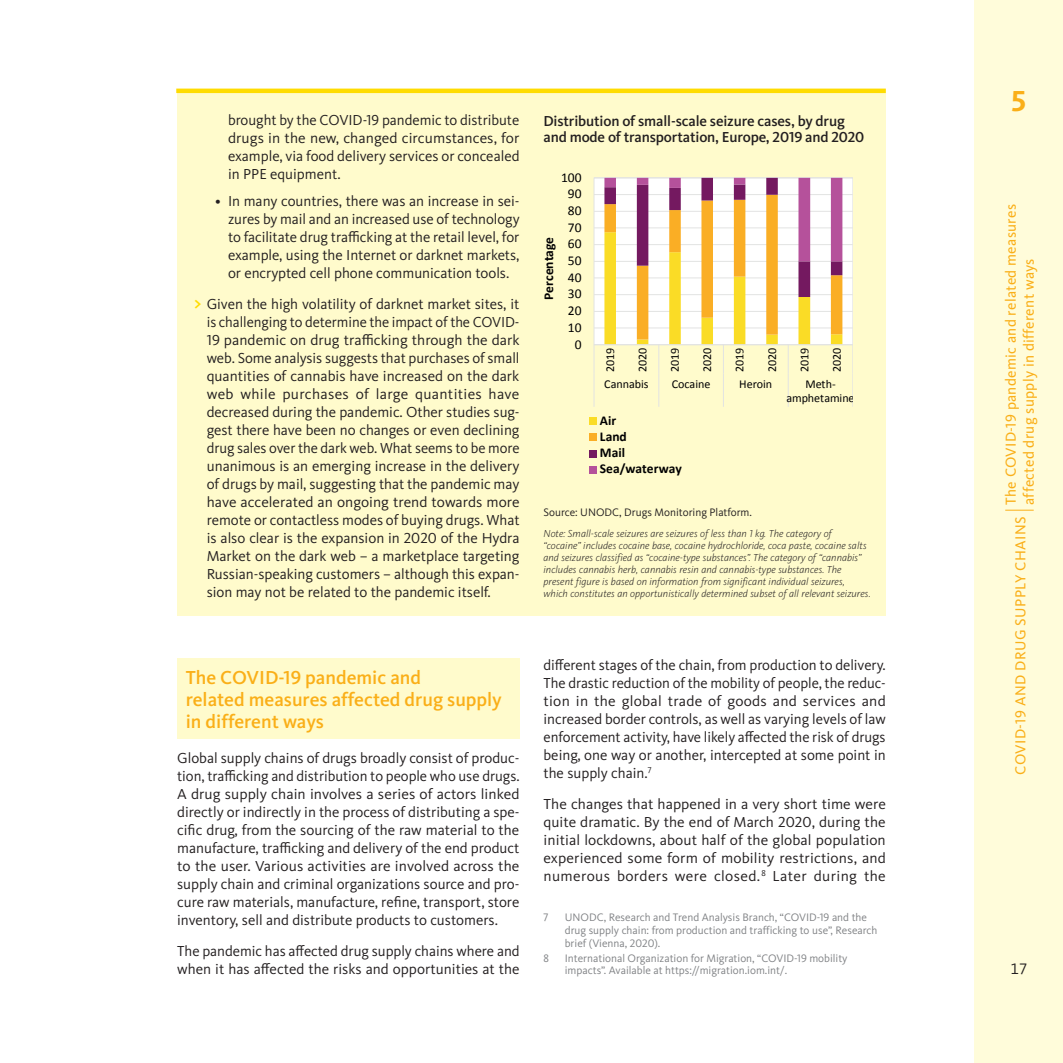
<style>
.page{position:relative;width:1063px;height:1063px;background:#fff}
.page>*{position:absolute;margin:0;border:0;box-sizing:border-box;transform-origin:0 0}
.t1{font:700 30px "Kievit Pro";color:#faaf18}
.t2{font:500 19.5px/21.8px "Kievit Pro";color:#faaf18}
.t3{font:15.75px "Kievit Pro";color:#231f20}
.t4{font:15px/18px "Kievit Pro";color:#231f20;text-align:justify}
.t5{font:15px/18px "Kievit Pro";letter-spacing:.02em;color:#faaf18}
.t6{font:500 15px/16.5px "Kievit Pro";letter-spacing:-.01em;color:#231f20}
.t7{font:700 13.5px/16px "Calibri";color:#000001}
.t8{font:13.5px "Calibri";color:#000001}
.t9{font:12px/14.7px "Calibri";letter-spacing:-.005em;color:#000001;text-align:center}
.t10{font:11.25px/12.8px "Kievit Pro";color:#808285}
.t11{font:11.25px "Kievit Pro";color:#231f20}
.t12{font:italic 300 10.5px/12px "Kievit Pro";letter-spacing:.005em;color:#231f20}
.s1{font-style:inherit}
.s2{font-weight:500;font-size:19.5px;color:#ffdc01}
</style>
<div class="page">
<div style="left:975px;top:0;width:88px;height:1063px;background:#fffcda"></div>
<div style="left:177px;top:89px;width:709px;height:526px;background:#fffbcc"></div>
<hr style="left:176px;top:89px;width:710px;height:4px;background:#ffdc01">
<div style="left:177px;top:659px;width:342px;height:80px;background:#fffbcc"></div>
<div style="left:594px;top:178px;width:259px;height:167px;background:#fff"></div>
<hr style="left:594px;top:328px;width:259px;height:1px;background:#e2e3e2">
<hr style="left:594px;top:311px;width:259px;height:1px;background:#e2e3e2">
<hr style="left:594px;top:294px;width:259px;height:1px;background:#e2e3e2">
<hr style="left:594px;top:278px;width:259px;height:1px;background:#e2e3e2">
<hr style="left:594px;top:261px;width:259px;height:1px;background:#e2e3e2">
<hr style="left:594px;top:244px;width:259px;height:1px;background:#e2e3e2">
<hr style="left:594px;top:228px;width:259px;height:1px;background:#e2e3e2">
<hr style="left:594px;top:211px;width:259px;height:1px;background:#e2e3e2">
<hr style="left:594px;top:194px;width:259px;height:1px;background:#e2e3e2">
<div style="left:594px;top:177px;width:259px;height:168px;border:1px solid #e2e3e2"></div>
<hr style="left:594px;top:344px;width:259px;height:1px;background:#e2e3e2">
<svg style="left:594px;top:345px;width:1px;height:28px"></svg>
<svg style="left:604px;top:178px;width:238px;height:195px"></svg>
<svg style="left:852px;top:345px;width:1px;height:28px"></svg>
<hr style="left:594px;top:373px;width:1px;height:34px;background:#e2e3e2">
<hr style="left:658px;top:373px;width:1px;height:34px;background:#e2e3e2">
<hr style="left:723px;top:373px;width:1px;height:34px;background:#e2e3e2">
<hr style="left:788px;top:373px;width:1px;height:34px;background:#e2e3e2">
<hr style="left:852px;top:373px;width:1px;height:34px;background:#e2e3e2">
<div style="left:590px;top:418px;width:7px;height:7px;background:#fadc26"></div>
<div style="left:590px;top:434px;width:7px;height:7px;background:#faae25"></div>
<div style="left:590px;top:450px;width:7px;height:7px;background:#741960"></div>
<div style="left:590px;top:466px;width:7px;height:7px;background:#b5519b"></div>
<svg style="left:1005px;top:510px;width:29px;height:1px"></svg>
<p class="t4" style="left:228px;top:111px;width:293px">brought by the COVID-19 pandemic to distribute drugs in the new, changed circumstances, for example, via food delivery services or concealed in PPE equipment.</p>
<p class="t4" style="left:228px;top:192px;width:293px;text-indent:-13px"><span class="s1">•</span> In many countries, there was an increase in sei&shy;zures by mail and an increased use of technology to facilitate drug trafficking at the retail level, for example, using the Internet or darknet markets, or encrypted cell phone communication tools.</p>
<p class="t4" style="left:207px;top:295px;width:314px;text-indent:-13px"><span class="s2">&gt;</span> Given the high volatility of darknet market sites, it is challenging to determine the impact of the COVID-19 pandemic on drug trafficking through the dark web. Some analysis suggests that purchases of small quantities of cannabis have increased on the dark web while purchases of large quantities have decreased during the pandemic. Other studies sug&shy;gest there have been no changes or even declining drug sales over the dark web. What seems to be more unanimous is an emerging increase in the delivery of drugs by mail, suggesting that the pandemic may have accelerated an ongoing trend towards more remote or contactless modes of buying drugs. What is also clear is the expansion in 2020 of the Hydra Market on the dark web – a marketplace targeting Russian-speaking customers – although this expan&shy;sion may not be related to the pandemic itself.</p>
<h2 class="t2" style="left:186px;top:667px;width:318px">The COVID-19 pandemic and<br>related measures affected drug supply in different ways</h2>
<p class="t4" style="left:177px;top:749px;width:344px">Global supply chains of drugs broadly consist of produc&shy;tion, trafficking and distribution to people who use drugs.<br>A drug supply chain involves a series of actors linked directly or indirectly in the process of distributing a spe&shy;cific drug, from the sourcing of the raw material to the manufacture, trafficking and delivery of the end product to the user. Various activities are involved across the supply chain and criminal organizations source and pro&shy;cure raw materials, manufacture, refine, transport, store inventory, sell and distribute products to customers.</p>
<p class="t4" style="left:177px;top:942px;width:344px">The pandemic has affected drug supply chains where and when it has affected the risks and opportunities at the</p>
<p class="t6" style="left:544px;top:112px;width:322px">Distribution of small-scale seizure cases, by drug and mode of transportation, Europe, 2019 and 2020</p>
<p class="t8" style="left:561px;top:169px;width:22px">100</p>
<p class="t8" style="left:568px;top:185px;width:15px">90</p>
<p class="t8" style="left:568px;top:202px;width:15px">80</p>
<p class="t7" style="left:540px;top:300px;width:65px;rotate:-90deg">Percentage</p>
<p class="t8" style="left:568px;top:219px;width:15px">70</p>
<p class="t8" style="left:568px;top:236px;width:15px">60</p>
<p class="t8" style="left:568px;top:252px;width:15px">50</p>
<p class="t8" style="left:568px;top:269px;width:15px">40</p>
<p class="t8" style="left:568px;top:286px;width:15px">30</p>
<p class="t8" style="left:568px;top:302px;width:15px">20</p>
<p class="t8" style="left:568px;top:319px;width:15px">10</p>
<p class="t8" style="left:575px;top:336px;width:8px">0</p>
<p class="t9" style="left:602px;top:372px;width:26px;rotate:-90deg">2019</p>
<p class="t9" style="left:635px;top:372px;width:26px;rotate:-90deg">2020</p>
<p class="t9" style="left:667px;top:372px;width:26px;rotate:-90deg">2019</p>
<p class="t9" style="left:699px;top:372px;width:26px;rotate:-90deg">2020</p>
<p class="t9" style="left:732px;top:372px;width:26px;rotate:-90deg">2019</p>
<p class="t9" style="left:764px;top:372px;width:26px;rotate:-90deg">2020</p>
<p class="t9" style="left:796px;top:372px;width:26px;rotate:-90deg">2019</p>
<p class="t9" style="left:829px;top:372px;width:26px;rotate:-90deg">2020</p>
<p class="t9" style="left:604px;top:376px;width:46px">Cannabis</p>
<p class="t9" style="left:672px;top:376px;width:40px">Cocaine</p>
<p class="t9" style="left:739px;top:376px;width:34px">Heroin</p>
<p class="t9" style="left:786px;top:376px;width:70px">Meth&shy;amphetamine</p>
<p class="t7" style="left:600px;top:412px;width:83px">Air<br>Land<br>Mail<br>Sea/waterway</p>
<p class="t11" style="left:544px;top:506px;width:210px">Source: UNODC, Drugs Monitoring Platform.</p>
<p class="t12" style="left:544px;top:527px;width:329px">Note: Small-scale seizures are seizures of less than 1 kg. The category of “cocaine” includes cocaine base, cocaine hydrochloride, coca paste, cocaine salts and seizures classified as “cocaine-type substances”. The category of “cannabis” includes cannabis herb, cannabis resin and cannabis-type substances. The present figure is based on information from significant individual seizures, which constitutes an opportunistically determined subset of all relevant seizures.</p>
<p class="t4" style="left:544px;top:656px;width:344px">different stages of the chain, from production to delivery.<br>The drastic reduction of the mobility of people, the reduc&shy;tion in the global trade of goods and services and increased border controls, as well as varying levels of law enforcement activity, have likely affected the risk of drugs being, one way or another, intercepted at some point in the supply chain.<sup>7</sup></p>
<p class="t4" style="left:544px;top:795px;width:344px">The changes that happened in a very short time were quite dramatic. By the end of March 2020, during the initial lockdowns, about half of the global population experienced some form of mobility restrictions, and numerous borders were closed.<sup>8</sup> Later during the</p>
<p class="t10" style="left:544px;top:911px;width:7px">7</p>
<p class="t10" style="left:565px;top:911px;width:314px">UNODC, Research and Trend Analysis Branch, “COVID-19 and the drug supply chain: from production and trafficking to use”, Research brief (Vienna, 2020).</p>
<p class="t10" style="left:544px;top:951px;width:7px">8</p>
<p class="t10" style="left:565px;top:951px;width:284px">International Organization for Migration, “COVID-19 mobility impacts”. Available at https://migration.iom.int/.</p>
<h1 class="t1" style="left:1011px;top:83px;width:18px">5</h1>
<p class="t5" style="left:1002px;top:505px;width:302px;rotate:-90deg">The COVID-19 pandemic and related measures affected drug supply in different ways</p>
<p class="t5" style="left:1011px;top:775px;width:260px;rotate:-90deg">COVID-19 AND DRUG SUPPLY CHAINS</p>
<p class="t3" style="left:1010px;top:959px;width:19px">17</p>
</div>
